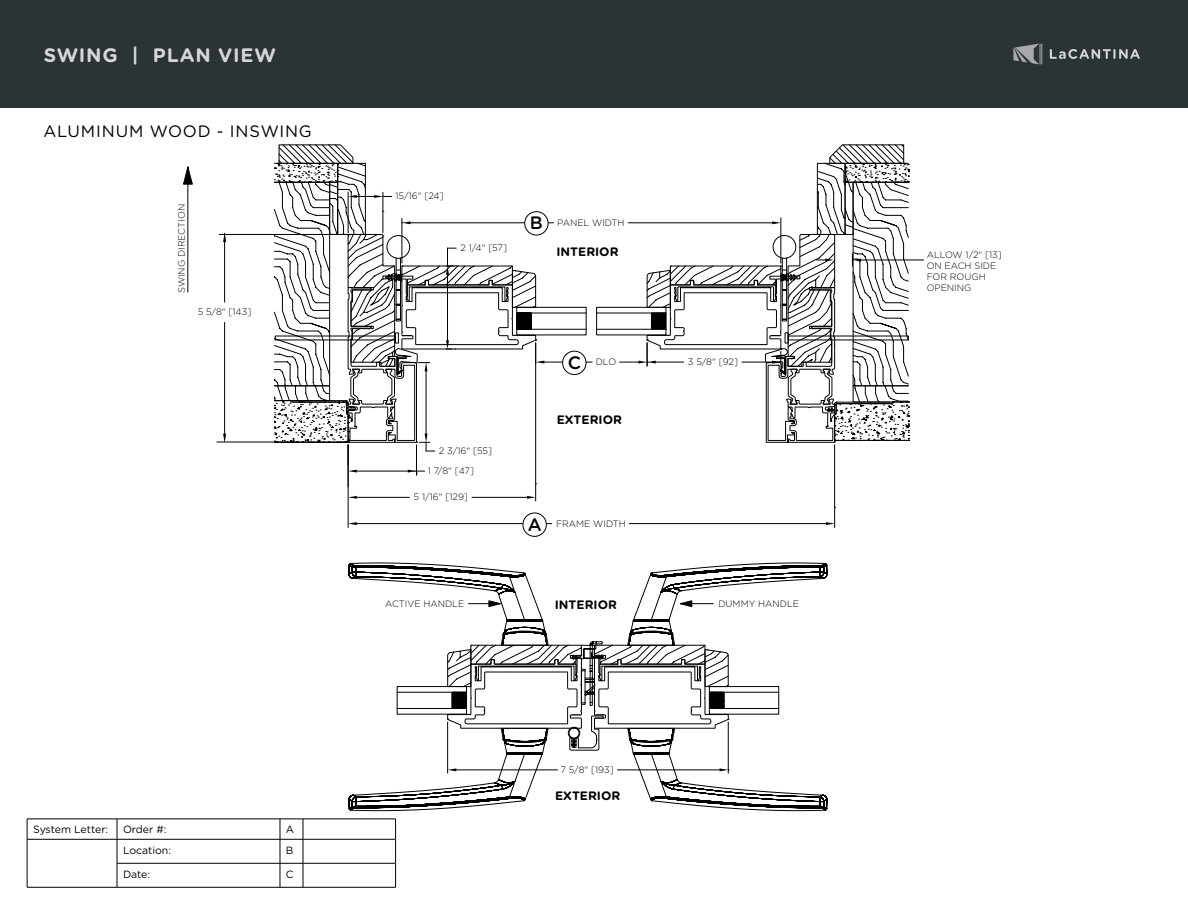
<style>
.page{position:relative;width:1188px;height:918px;background:#fff}
.page>*{position:absolute;margin:0;border:0;box-sizing:border-box;transform-origin:0 0}
.t1{font:700 19.5px "Gotham Rounded";letter-spacing:.045em;color:#fff}
.t2{font:500 18px "Gotham Rounded";color:#000}
.t3{font:16.5px "Gotham Rounded";letter-spacing:.05em;color:#000}
.t4{font:700 12.3px "Gotham Rounded";color:#000}
.t5{font:10.5px "Gotham Rounded";color:#000}
.t6{font:300 9.3px/11.1px "Gotham Rounded";color:#000}
</style>
<div class="page">
<div style="left:0;top:0;width:1188px;height:108px;background:#2b3336"></div>
<svg style="left:1013px;top:43px;width:29px;height:22px"></svg>
<svg style="left:1050px;top:49px;width:90px;height:10px"></svg>
<svg style="left:27px;top:819px;width:369px;height:69px"></svg>
<hr style="left:416px;top:445px;width:1px;height:30px;background:#000">
<hr style="left:535px;top:343px;width:1px;height:158px;background:#000">
<hr style="left:357px;top:497px;width:52px;height:1px;background:#000">
<hr style="left:472px;top:497px;width:55px;height:1px;background:#000">
<svg style="left:349px;top:496px;width:8px;height:3px"></svg>
<svg style="left:527px;top:496px;width:9px;height:3px"></svg>
<hr style="left:861px;top:260px;width:63px;height:1px;background:#000">
<hr style="left:348px;top:445px;width:1px;height:83px;background:#000">
<hr style="left:834px;top:445px;width:1px;height:83px;background:#000">
<hr style="left:357px;top:523px;width:195px;height:1px;background:#000">
<hr style="left:629px;top:523px;width:197px;height:1px;background:#000">
<svg style="left:348px;top:522px;width:9px;height:3px"></svg>
<svg style="left:826px;top:522px;width:9px;height:3px"></svg>
<hr style="left:411px;top:223px;width:142px;height:1px;background:#000">
<hr style="left:544px;top:362px;width:48px;height:1px;background:#000">
<hr style="left:517px;top:329px;width:69px;height:1px;background:#000">
<hr style="left:517px;top:313px;width:69px;height:1px;background:#000">
<div style="left:517px;top:307px;width:69px;height:28px;border:1px solid #000"></div>
<hr style="left:597px;top:329px;width:69px;height:1px;background:#000">
<hr style="left:597px;top:313px;width:69px;height:1px;background:#000">
<div style="left:597px;top:307px;width:69px;height:28px;border:1px solid #000"></div>
<svg style="left:348px;top:563px;width:480px;height:248px"></svg>
<hr style="left:217px;top:442px;width:129px;height:1px;background:#000">
<hr style="left:219px;top:234px;width:128px;height:1px;background:#000">
<svg style="left:274px;top:145px;width:270px;height:329px"></svg>
<svg style="left:620px;top:145px;width:289px;height:298px"></svg>
<hr style="left:224px;top:322px;width:1px;height:113px;background:#000">
<hr style="left:224px;top:233px;width:1px;height:69px;background:#000">
<svg style="left:223px;top:434px;width:3px;height:9px"></svg>
<svg style="left:221px;top:233px;width:5px;height:9px"></svg>
<svg style="left:183px;top:166px;width:10px;height:126px"></svg>
<div style="left:523px;top:513px;width:23px;height:23px;background:#fff;border-radius:50%"></div>
<div style="left:523px;top:513px;width:23px;height:23px;border:1px solid #000;border-radius:50%"></div>
<div style="left:525px;top:212px;width:23px;height:23px;background:#fff;border-radius:50%"></div>
<div style="left:525px;top:212px;width:23px;height:23px;border:1px solid #000;border-radius:50%"></div>
<div style="left:563px;top:351px;width:23px;height:24px;background:#fff;border-radius:50%"></div>
<div style="left:563px;top:351px;width:23px;height:24px;border:1px solid #000;border-radius:50%"></div>
<h1 class="t1" style="left:44px;top:41px;width:234px">SWING | PLAN VIEW</h1>
<h3 class="t3" style="left:44px;top:120px;width:270px">ALUMINUM WOOD - INSWING</h3>
<p class="t6" style="left:175px;top:293px;width:91px;rotate:-90deg">SWING DIRECTION</p>
<p class="t6" style="left:198px;top:306px;width:55px">5 5/8" [143]</p>
<p class="t5" style="left:33px;top:822px;width:77px">System Letter:</p>
<p class="t5" style="left:123px;top:822px;width:45px">Order #:</p>
<p class="t5" style="left:286px;top:822px;width:10px">A</p>
<p class="t5" style="left:123px;top:843px;width:50px">Location:</p>
<p class="t5" style="left:286px;top:843px;width:9px">B</p>
<p class="t5" style="left:123px;top:867px;width:29px">Date:</p>
<p class="t5" style="left:286px;top:867px;width:9px">C</p>
<p class="t6" style="left:396px;top:190px;width:50px">15/16" [24]</p>
<p class="t6" style="left:461px;top:242px;width:48px">2 1/4" [57]</p>
<h2 class="t2" style="left:530px;top:210px;width:14px">B</h2>
<p class="t6" style="left:557px;top:216px;width:69px">PANEL WIDTH</p>
<h3 class="t4" style="left:556px;top:243px;width:64px">INTERIOR</h3>
<p class="t6" style="left:439px;top:445px;width:55px">2 3/16" [55]</p>
<p class="t6" style="left:414px;top:491px;width:56px">5 1/16" [129]</p>
<p class="t6" style="left:428px;top:465px;width:48px">1 7/8" [47]</p>
<h2 class="t2" style="left:568px;top:350px;width:15px">C</h2>
<p class="t6" style="left:596px;top:356px;width:22px">DLO</p>
<h3 class="t4" style="left:557px;top:411px;width:67px">EXTERIOR</h3>
<h2 class="t2" style="left:528px;top:512px;width:15px">A</h2>
<p class="t6" style="left:556px;top:517px;width:71px">FRAME WIDTH</p>
<p class="t6" style="left:688px;top:356px;width:52px">3 5/8" [92]</p>
<h3 class="t4" style="left:555px;top:595px;width:64px">INTERIOR</h3>
<p class="t6" style="left:385px;top:597px;width:81px">ACTIVE HANDLE</p>
<p class="t6" style="left:718px;top:597px;width:82px">DUMMY HANDLE</p>
<p class="t6" style="left:561px;top:764px;width:55px">7 5/8" [193]</p>
<h3 class="t4" style="left:555px;top:787px;width:67px">EXTERIOR</h3>
<p class="t6" style="left:927px;top:249px;width:77px">ALLOW 1/2" [13]<br>ON EACH SIDE<br>FOR ROUGH<br>OPENING</p>
</div>
